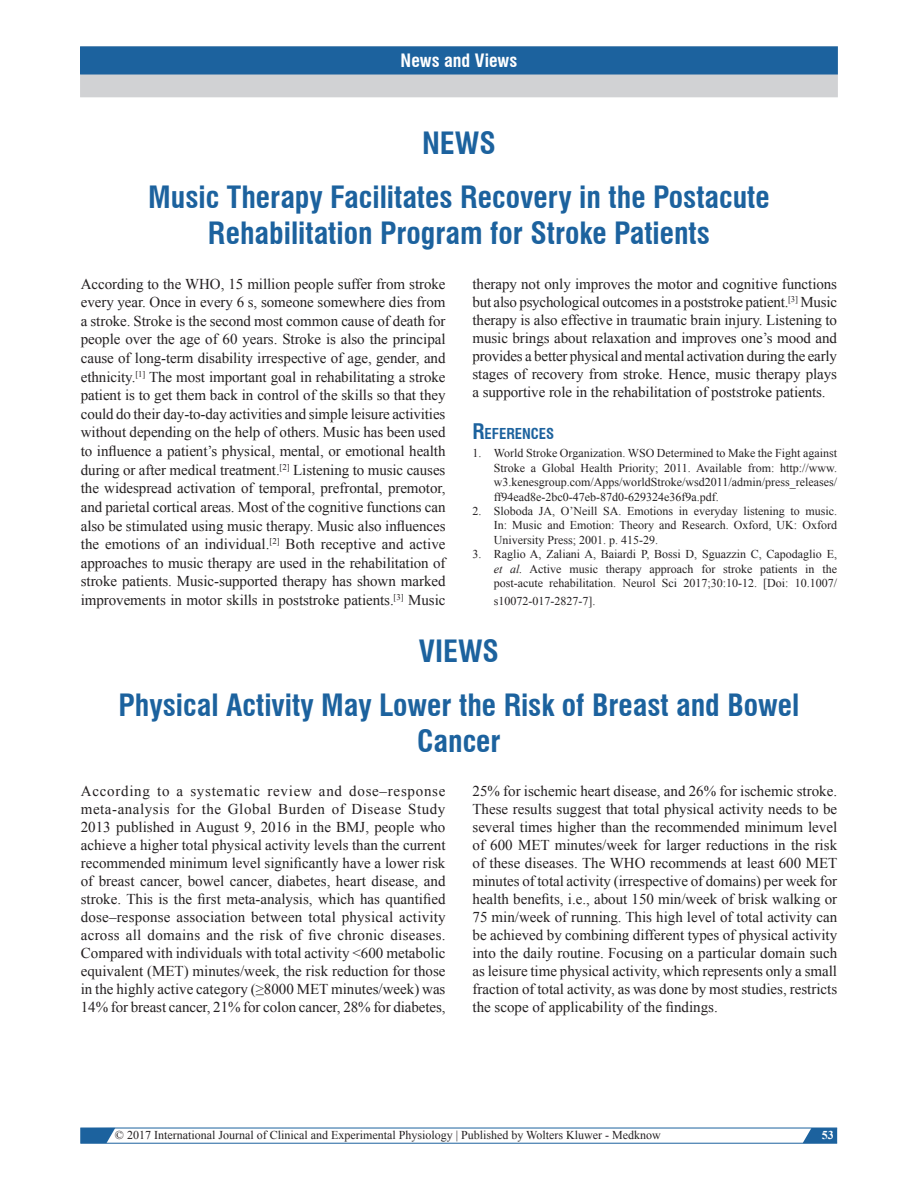
<style>
.page{position:relative;width:918px;height:1188px;background:#fff}
.page>*{position:absolute;margin:0;border:0;box-sizing:border-box;transform-origin:0 0}
.AT{font:700 condensed 30px/36px "Swiss 721 BT";color:#1c629e;text-align:center}
.AH{font:700 condensed 18px "Swiss 721 BT";color:#fff}
.TX{font:15px/18px "Times New Roman";letter-spacing:-.005em;color:#231f20;text-align:justify}
.t1{font:700 condensed 14.7px "Swiss 721 BT";color:#1c629e}
.REF{font:12px/14.4px "Times New Roman";color:#231f20;text-align:justify}
.t2{font:700 12px "Times New Roman";color:#fff}
.s1{font-size:21px}
.s2{font-style:italic}
</style>
<div class="page">
<svg style="left:80px;top:1128px;width:758px;height:16px"></svg>
<div style="left:80px;top:46px;width:758px;height:51px;background:#d1d2d4"></div>
<div style="left:81px;top:47px;width:756px;height:27px;background:#1c629e"></div>
<div style="left:80px;top:46px;width:758px;height:29px;border:2px solid #1c629e"></div>
<p class="AH" style="left:401px;top:50px;width:118px">News and Views</p>
<p class="AT" style="left:422px;top:125px;width:75px">NEWS</p>
<p class="AT" style="left:148px;top:179px;width:623px">Music Therapy Facilitates Recovery in the Postacute<br>Rehabilitation Program for Stroke Patients</p>
<p class="TX" style="left:81px;top:274px;width:366px;line-height:18.6px">According to the WHO, 15 million people suffer from stroke every year. Once in every 6 s, someone somewhere dies from a stroke. Stroke is the second most common cause of death for people over the age of 60 years. Stroke is also the principal cause of long‑term disability irrespective of age, gender, and ethnicity.<sup>[1]</sup> The most important goal in rehabilitating a stroke patient is to get them back in control of the skills so that they could do their day‑to‑day activities and simple leisure activities without depending on the help of others. Music has been used to influence a patient’s physical, mental, or emotional health during or after medical treatment.<sup>[2]</sup> Listening to music causes the widespread activation of temporal, prefrontal, premotor, and parietal cortical areas. Most of the cognitive functions can also be stimulated using music therapy. Music also influences the emotions of an individual.<sup>[2]</sup> Both receptive and active approaches to music therapy are used in the rehabilitation of stroke patients. Music‑supported therapy has shown marked improvements in motor skills in poststroke patients.<sup>[3]</sup> Music</p>
<p class="TX" style="left:472px;top:274px;width:366px">therapy not only improves the motor and cognitive functions but also psychological outcomes in a poststroke patient.<sup>[3]</sup> Music therapy is also effective in traumatic brain injury. Listening to music brings about relaxation and improves one’s mood and provides a better physical and mental activation during the early stages of recovery from stroke. Hence, music therapy plays a supportive role in the rehabilitation of poststroke patients.</p>
<h1 class="t1" style="left:472px;top:425px;width:83px"><span class="s1">R</span>EFERENCES</h1>
<p class="REF" style="left:494px;top:446px;width:345px;text-indent:-21px">1. World Stroke Organization. WSO Determined to Make the Fight against Stroke a Global Health Priority; 2011. Available from: http://www. w3.kenesgroup.com/Apps/worldStroke/wsd2011/admin/press_releases/ ff94ead8e‑2bc0‑47eb‑87d0‑629324e36f9a.pdf.</p>
<p class="REF" style="left:494px;top:504px;width:345px;text-indent:-21px">2. Sloboda JA, O’Neill SA. Emotions in everyday listening to music.<br>In: Music and Emotion: Theory and Research. Oxford, UK: Oxford University Press; 2001. p. 415‑29.</p>
<p class="REF" style="left:494px;top:547px;width:345px;text-indent:-21px">3. Raglio A, Zaliani A, Baiardi P, Bossi D, Sguazzin C, Capodaglio E, <span class="s2">et al.</span> Active music therapy approach for stroke patients in the post‑acute rehabilitation. Neurol Sci 2017;30:10-12. [Doi: 10.1007/</p>
<p class="REF" style="left:494px;top:594px;width:103px">s10072‑017‑2827‑7].</p>
<p class="AT" style="left:419px;top:633px;width:82px">VIEWS</p>
<p class="AT" style="left:119px;top:687px;width:682px">Physical Activity May Lower the Risk of Breast and Bowel<br>Cancer</p>
<p class="TX" style="left:81px;top:782px;width:366px">According to a systematic review and dose–response meta‑analysis for the Global Burden of Disease Study 2013 published in August 9, 2016 in the BMJ, people who achieve a higher total physical activity levels than the current recommended minimum level significantly have a lower risk of breast cancer, bowel cancer, diabetes, heart disease, and stroke. This is the first meta‑analysis, which has quantified dose–response association between total physical activity across all domains and the risk of five chronic diseases.<br>Compared with individuals with total activity &lt;600 metabolic equivalent (MET) minutes/week, the risk reduction for those in the highly active category (≥8000 MET minutes/week) was 14% for breast cancer, 21% for colon cancer, 28% for diabetes,</p>
<p class="TX" style="left:472px;top:782px;width:366px">25% for ischemic heart disease, and 26% for ischemic stroke.<br>These results suggest that total physical activity needs to be several times higher than the recommended minimum level of 600 MET minutes/week for larger reductions in the risk of these diseases. The WHO recommends at least 600 MET minutes of total activity (irrespective of domains) per week for health benefits, i.e., about 150 min/week of brisk walking or 75 min/week of running. This high level of total activity can be achieved by combining different types of physical activity into the daily routine. Focusing on a particular domain such as leisure time physical activity, which represents only a small fraction of total activity, as was done by most studies, restricts the scope of applicability of the findings.</p>
<p class="REF" style="left:115px;top:1128px;width:547px">© 2017 International Journal of Clinical and Experimental Physiology | Published by Wolters Kluwer - Medknow</p>
<p class="t2" style="left:822px;top:1127px;width:13px">53</p>
</div>
